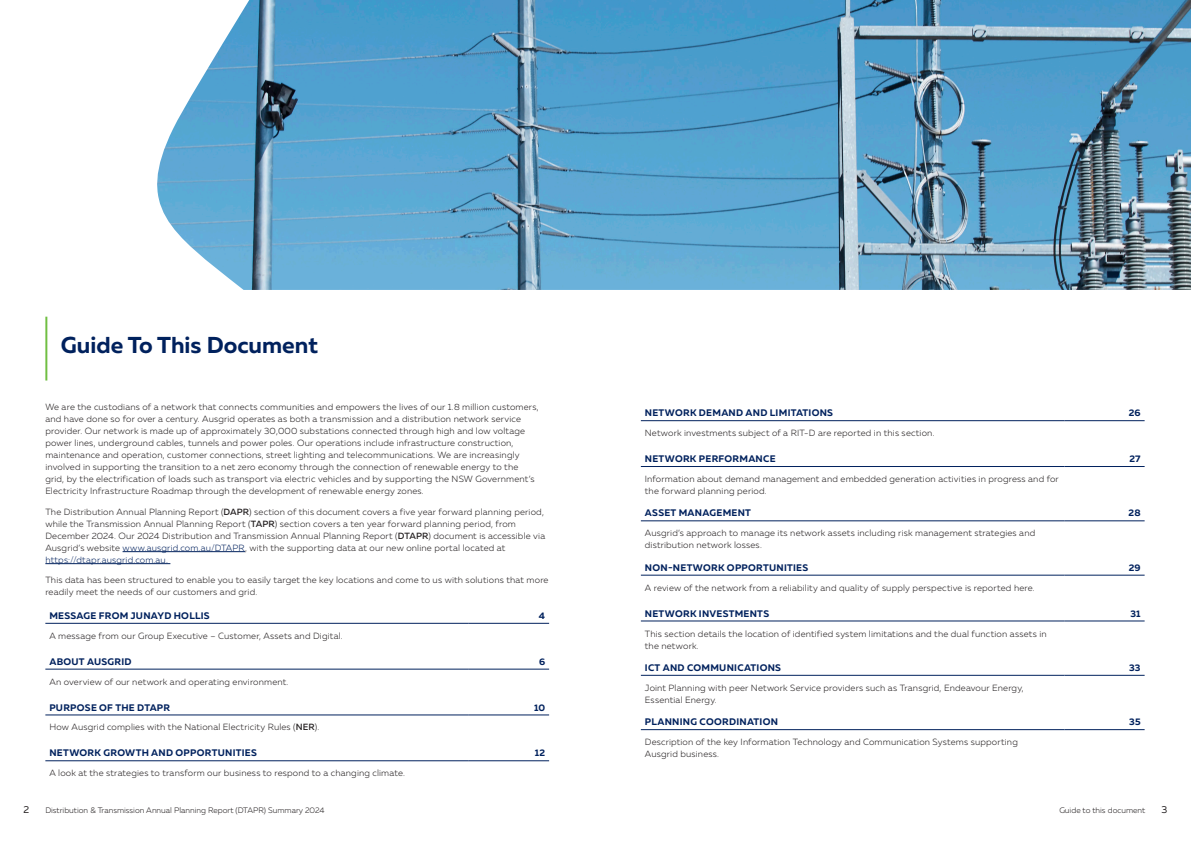
<style>
.page{position:relative;width:1191px;height:842px;background:#fff}
.page>*{position:absolute;margin:0;border:0;box-sizing:border-box;transform-origin:0 0}
.t1{font:700 23px "Muller";color:#00215d}
.t2{font:10px "Muller";color:#231f20}
.t3{font:700 9.5px "Muller";letter-spacing:.03em;color:#00215d}
.t4{font:300 9px/12px "Muller";letter-spacing:.02em;color:#231f20}
.t5{font:300 8px "Muller";color:#231f20}
.s1{font-weight:500}
.s2{color:#00215d}
</style>
<div class="page">
<img style="left:157px;top:0;width:1034px;height:290px">
<hr style="left:45px;top:623px;width:424px;height:1px;background:#00215d">
<hr style="left:469px;top:623px;width:80px;height:1px;background:#00215d">
<hr style="left:45px;top:669px;width:424px;height:1px;background:#00215d">
<hr style="left:469px;top:669px;width:80px;height:1px;background:#00215d">
<hr style="left:45px;top:715px;width:424px;height:1px;background:#00215d">
<hr style="left:469px;top:715px;width:80px;height:1px;background:#00215d">
<hr style="left:45px;top:760px;width:424px;height:1px;background:#00215d">
<hr style="left:469px;top:760px;width:80px;height:1px;background:#00215d">
<hr style="left:45px;top:317px;width:2px;height:63px;background:#71bf44">
<hr style="left:123px;top:551px;width:122px;height:1px;background:#00215d">
<hr style="left:45px;top:563px;width:125px;height:1px;background:#00215d">
<hr style="left:641px;top:420px;width:423px;height:1px;background:#00215d">
<hr style="left:1064px;top:420px;width:80px;height:1px;background:#00215d">
<hr style="left:641px;top:466px;width:423px;height:1px;background:#00215d">
<hr style="left:1064px;top:466px;width:80px;height:1px;background:#00215d">
<hr style="left:641px;top:521px;width:423px;height:1px;background:#00215d">
<hr style="left:1064px;top:521px;width:80px;height:1px;background:#00215d">
<hr style="left:641px;top:575px;width:423px;height:1px;background:#00215d">
<hr style="left:1064px;top:575px;width:80px;height:1px;background:#00215d">
<hr style="left:641px;top:621px;width:423px;height:1px;background:#00215d">
<hr style="left:1064px;top:621px;width:80px;height:1px;background:#00215d">
<hr style="left:641px;top:675px;width:423px;height:1px;background:#00215d">
<hr style="left:1064px;top:675px;width:80px;height:1px;background:#00215d">
<hr style="left:641px;top:729px;width:423px;height:1px;background:#00215d">
<hr style="left:1064px;top:729px;width:80px;height:1px;background:#00215d">
<h1 class="t1" style="left:61px;top:331px;width:259px">Guide To This Document</h1>
<p class="t4" style="left:45px;top:401px;width:495px">We are the custodians of a network that connects communities and empowers the lives of our 1.8 million customers, and have done so for over a century. Ausgrid operates as both a transmission and a distribution network service provider. Our network is made up of approximately 30,000 substations connected through high and low voltage power lines, underground cables, tunnels and power poles. Our operations include infrastructure construction, maintenance and operation, customer connections, street lighting and telecommunications. We are increasingly involved in supporting the transition to a net zero economy through the connection of renewable energy to the grid, by the electrification of loads such as transport via electric vehicles and by supporting the NSW Government’s Electricity Infrastructure Roadmap through the development of renewable energy zones.</p>
<p class="t4" style="left:45px;top:505px;width:501px">The Distribution Annual Planning Report (<span class="s1">DAPR</span>) section of this document covers a five year forward planning period, while the Transmission Annual Planning Report (<span class="s1">TAPR</span>) section covers a ten year forward planning period, from December 2024. Our 2024 Distribution and Transmission Annual Planning Report (<span class="s1">DTAPR</span>) document is accessible via Ausgrid’s website <span class="s2">www.ausgrid.com.au/DTAPR</span>, with the supporting data at our new online portal located at <span class="s2">https://dtapr.ausgrid.com.au.</span></p>
<p class="t4" style="left:45px;top:574px;width:504px">This data has been structured to enable you to easily target the key locations and come to us with solutions that more readily meet the needs of our customers and grid.</p>
<p class="t3" style="left:49px;top:610px;width:162px">MESSAGE FROM JUNAYD HOLLIS</p>
<p class="t3" style="left:539px;top:610px;width:8px">4</p>
<p class="t4" style="left:49px;top:630px;width:295px">A message from our Group Executive – Customer, Assets and Digital.</p>
<p class="t3" style="left:49px;top:655px;width:84px">ABOUT AUSGRID</p>
<p class="t3" style="left:539px;top:655px;width:8px">6</p>
<p class="t4" style="left:49px;top:675px;width:241px">An overview of our network and operating environment.</p>
<p class="t3" style="left:49px;top:701px;width:122px">PURPOSE OF THE DTAPR</p>
<p class="t3" style="left:534px;top:701px;width:13px">10</p>
<p class="t4" style="left:49px;top:721px;width:271px">How Ausgrid complies with the National Electricity Rules (<span class="s1">NER</span>).</p>
<p class="t3" style="left:49px;top:747px;width:209px">NETWORK GROWTH AND OPPORTUNITIES</p>
<p class="t3" style="left:535px;top:747px;width:12px">12</p>
<p class="t4" style="left:49px;top:767px;width:357px">A look at the strategies to transform our business to respond to a changing climate.</p>
<p class="t3" style="left:645px;top:407px;width:190px">NETWORK DEMAND AND LIMITATIONS</p>
<p class="t3" style="left:1128px;top:407px;width:13px">26</p>
<p class="t4" style="left:645px;top:427px;width:291px">Network investments subject of a RIT-D are reported in this section.</p>
<p class="t3" style="left:645px;top:453px;width:132px">NETWORK PERFORMANCE</p>
<p class="t3" style="left:1129px;top:453px;width:13px">27</p>
<p class="t4" style="left:645px;top:473px;width:415px">Information about demand management and embedded generation activities in progress and for the forward planning period.</p>
<p class="t3" style="left:645px;top:507px;width:108px">ASSET MANAGEMENT</p>
<p class="t3" style="left:1128px;top:507px;width:14px">28</p>
<p class="t4" style="left:645px;top:527px;width:392px">Ausgrid’s approach to manage its network assets including risk management strategies and distribution network losses.</p>
<p class="t3" style="left:645px;top:561px;width:165px">NON-NETWORK OPPORTUNITIES</p>
<p class="t3" style="left:1128px;top:561px;width:13px">29</p>
<p class="t4" style="left:645px;top:581px;width:391px">A review of the network from a reliability and quality of supply perspective is reported here.</p>
<p class="t3" style="left:645px;top:607px;width:126px">NETWORK INVESTMENTS</p>
<p class="t3" style="left:1130px;top:607px;width:12px">31</p>
<p class="t4" style="left:645px;top:627px;width:403px">This section details the location of identified system limitations and the dual function assets in the network.</p>
<p class="t3" style="left:645px;top:662px;width:138px">ICT AND COMMUNICATIONS</p>
<p class="t3" style="left:1129px;top:662px;width:13px">33</p>
<p class="t4" style="left:645px;top:682px;width:380px">Joint Planning with peer Network Service providers such as Transgrid, Endeavour Energy,<br>Essential Energy.</p>
<p class="t3" style="left:645px;top:716px;width:135px">PLANNING COORDINATION</p>
<p class="t3" style="left:1129px;top:716px;width:13px">35</p>
<p class="t4" style="left:645px;top:736px;width:374px">Description of the key Information Technology and Communication Systems supporting<br>Ausgrid business.</p>
<p class="t2" style="left:23px;top:803px;width:7px">2</p>
<p class="t5" style="left:45px;top:805px;width:281px">Distribution &amp; Transmission Annual Planning Report (DTAPR) Summary 2024</p>
<p class="t2" style="left:1161px;top:803px;width:7px">3</p>
<p class="t5" style="left:1059px;top:805px;width:87px">Guide to this document</p>
</div>
